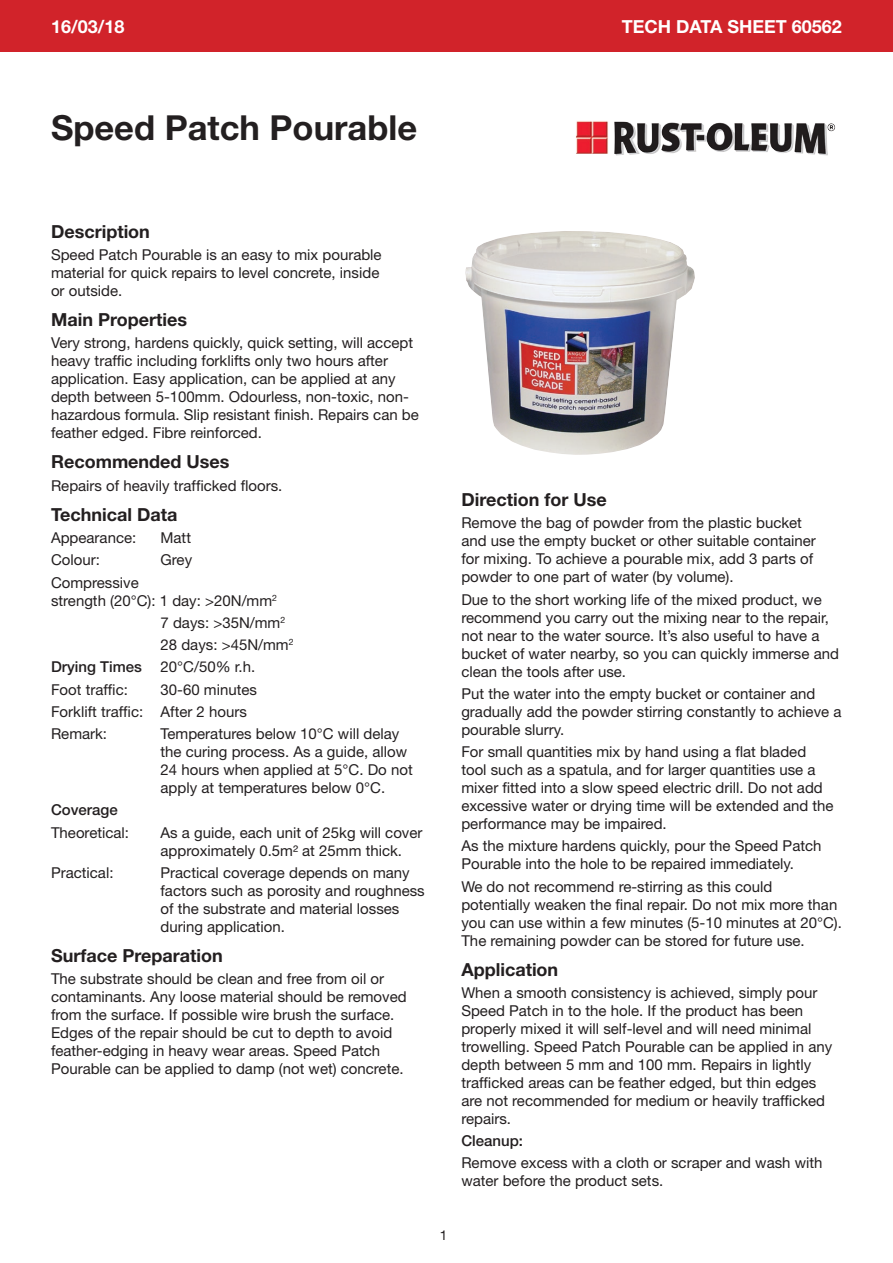
<style>
.page{position:relative;width:893px;height:1263px;background:#fff}
.page>*{position:absolute;margin:0;border:0;box-sizing:border-box;transform-origin:0 0}
.t1{font:700 34.5px "Helvetica Neue";color:#231f20}
.t2{font:700 18px "Helvetica Neue";color:#231f20}
.t3{font:700 18px "Helvetica Neue";color:#fff}
.t4{font:15px/18px "Helvetica Neue";color:#231f20}
.t5{font:500 15px "Helvetica Neue";color:#231f20}
.t6{font:13.5px "Helvetica Neue";color:#231f20}
.s1{font-weight:500}
</style>
<div class="page">
<div style="left:0;top:0;width:893px;height:51px;background:#d1232a"></div>
<img style="left:576px;top:121px;width:252px;height:34px">
<img style="left:465px;top:231px;width:230px;height:224px">
<p class="t3" style="left:51px;top:15px;width:75px">16/03/18</p>
<p class="t3" style="left:622px;top:15px;width:222px">TECH DATA SHEET 60562</p>
<h1 class="t1" style="left:51px;top:106px;width:368px">Speed Patch Pourable</h1>
<p class="t2" style="left:51px;top:220px;width:100px">Description</p>
<p class="t4" style="left:51px;top:245px;width:332px">Speed Patch Pourable is an easy to mix pourable material for quick repairs to level concrete, inside or outside.</p>
<p class="t2" style="left:51px;top:308px;width:137px">Main Properties</p>
<p class="t4" style="left:51px;top:334px;width:369px">Very strong, hardens quickly, quick setting, will accept heavy traffic including forklifts only two hours after application. Easy application, can be applied at any depth between 5-100mm. Odourless, non-toxic, non&shy;hazardous formula. Slip resistant finish. Repairs can be feather edged. Fibre reinforced.</p>
<p class="t2" style="left:51px;top:451px;width:180px">Recommended Uses</p>
<p class="t4" style="left:51px;top:476px;width:233px">Repairs of heavily trafficked floors.</p>
<p class="t2" style="left:51px;top:503px;width:128px">Technical Data</p>
<p class="t4" style="left:51px;top:528px;width:87px">Appearance:</p>
<p class="t4" style="left:161px;top:528px;width:32px">Matt</p>
<p class="t4" style="left:51px;top:551px;width:50px">Colour:</p>
<p class="t4" style="left:161px;top:551px;width:33px">Grey</p>
<p class="t4" style="left:51px;top:573px;width:228px">Compressive<br>strength (20°C): 1 day: &gt;20N/mm<sup>2</sup></p>
<p class="t4" style="left:161px;top:613px;width:126px">7 days: &gt;35N/mm<sup>2</sup></p>
<p class="t4" style="left:161px;top:635px;width:135px">28 days: &gt;45N/mm<sup>2</sup></p>
<p class="t4" style="left:51px;top:658px;width:206px"><span class="s1">Drying Times</span> 20°C/50% r.h.</p>
<p class="t4" style="left:51px;top:680px;width:78px">Foot traffic:</p>
<p class="t4" style="left:51px;top:678px;width:207px;line-height:22.2px;text-indent:110px">30-60 minutes<br>Forklift traffic: After 2 hours<br>Remark:</p>
<p class="t4" style="left:161px;top:724px;width:254px">Temperatures below 10°C will delay the curing process. As a guide, allow 24 hours when applied at 5°C. Do not apply at temperatures below 0°C.</p>
<p class="t5" style="left:51px;top:801px;width:68px">Coverage</p>
<p class="t4" style="left:51px;top:823px;width:80px">Theoretical:</p>
<p class="t4" style="left:161px;top:823px;width:263px">As a guide, each unit of 25kg will cover approximately 0.5m² at 25mm thick.</p>
<p class="t4" style="left:51px;top:863px;width:64px">Practical:</p>
<p class="t4" style="left:161px;top:863px;width:266px">Practical coverage depends on many factors such as porosity and roughness of the substrate and material losses during application.</p>
<p class="t2" style="left:51px;top:944px;width:173px">Surface Preparation</p>
<p class="t4" style="left:51px;top:970px;width:357px">The substrate should be clean and free from oil or contaminants. Any loose material should be removed from the surface. If possible wire brush the surface.<br>Edges of the repair should be cut to depth to avoid feather-edging in heavy wear areas. Speed Patch Pourable can be applied to damp (not wet) concrete.</p>
<p class="t6" style="left:440px;top:1227px;width:9px">1</p>
<p class="t2" style="left:461px;top:488px;width:147px">Direction for Use</p>
<p class="t4" style="left:461px;top:514px;width:356px">Remove the bag of powder from the plastic bucket and use the empty bucket or other suitable container for mixing. To achieve a pourable mix, add 3 parts of powder to one part of water (by volume).</p>
<p class="t4" style="left:461px;top:590px;width:379px">Due to the short working life of the mixed product, we recommend you carry out the mixing near to the repair, not near to the water source. It’s also useful to have a bucket of water nearby, so you can quickly immerse and clean the tools after use.</p>
<p class="t4" style="left:461px;top:684px;width:382px">Put the water into the empty bucket or container and gradually add the powder stirring constantly to achieve a pourable slurry.</p>
<p class="t4" style="left:461px;top:742px;width:374px">For small quantities mix by hand using a flat bladed tool such as a spatula, and for larger quantities use a mixer fitted into a slow speed electric drill. Do not add excessive water or drying time will be extended and the performance may be impaired.</p>
<p class="t4" style="left:461px;top:837px;width:362px">As the mixture hardens quickly, pour the Speed Patch<br>Pourable into the hole to be repaired immediately.</p>
<p class="t4" style="left:461px;top:877px;width:382px">We do not recommend re-stirring as this could potentially weaken the final repair. Do not mix more than you can use within a few minutes (5-10 minutes at 20°C).<br>The remaining powder can be stored for future use.</p>
<p class="t2" style="left:461px;top:958px;width:98px">Application</p>
<p class="t4" style="left:461px;top:983px;width:372px">When a smooth consistency is achieved, simply pour Speed Patch in to the hole. If the product has been properly mixed it will self-level and will need minimal trowelling. Speed Patch Pourable can be applied in any depth between 5 mm and 100 mm. Repairs in lightly trafficked areas can be feather edged, but thin edges are not recommended for medium or heavily trafficked repairs.</p>
<p class="t5" style="left:461px;top:1132px;width:63px">Cleanup:</p>
<p class="t4" style="left:461px;top:1154px;width:363px">Remove excess with a cloth or scraper and wash with water before the product sets.</p>
</div>
